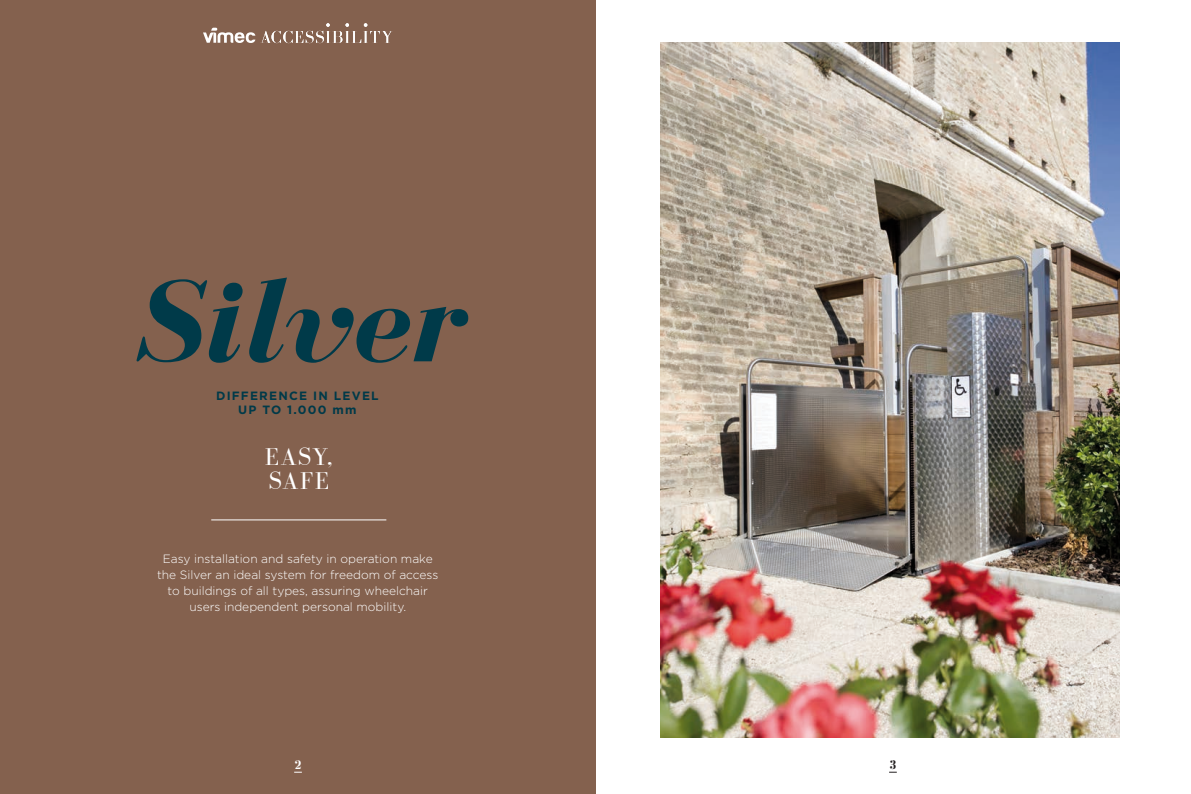
<style>
.page{position:relative;width:1191px;height:794px;background:#fff}
.page>*{position:absolute;margin:0;border:0;box-sizing:border-box;transform-origin:0 0}
.t1{font:italic 700 120px "Bodoni FLF";color:#003a49}
.t2{font:25px "Bodoni FLF";letter-spacing:.04em;color:#fff}
.t3{font:700 13px "Bodoni FLF";color:#fff}
.t4{font:700 13px "Bodoni FLF";color:#231f20}
.t5{font:300 12px "Gotham HTF";color:#fff}
.t6{font:700 12px "Gotham HTF";letter-spacing:.1em;color:#003a49}
</style>
<div class="page">
<div style="left:0;top:0;width:595px;height:794px;background:#84614e"></div>
<svg style="left:203px;top:23px;width:189px;height:20px"></svg>
<hr style="left:211px;top:519px;width:175px;height:1px;background:#fff">
<img style="left:660px;top:43px;width:459px;height:694px">
<p class="t1" style="left:133px;top:258px;width:329px">Silver</p>
<p class="t6" style="left:216px;top:388px;width:164px">DIFFERENCE IN LEVEL</p>
<p class="t6" style="left:238px;top:403px;width:120px">UP TO 1.000 mm</p>
<p class="t2" style="left:265px;top:443px;width:69px">EASY,</p>
<p class="t2" style="left:268px;top:467px;width:62px">SAFE</p>
<p class="t5" style="left:163px;top:552px;width:271px">Easy installation and safety in operation make</p>
<p class="t5" style="left:157px;top:568px;width:283px">the Silver an ideal system for freedom of access</p>
<p class="t5" style="left:167px;top:584px;width:262px">to buildings of all types, assuring wheelchair</p>
<p class="t5" style="left:189px;top:600px;width:218px">users independent personal mobility.</p>
<p class="t3" style="left:294px;top:758px;width:9px">2</p>
<p class="t4" style="left:889px;top:758px;width:9px">3</p>
</div>
